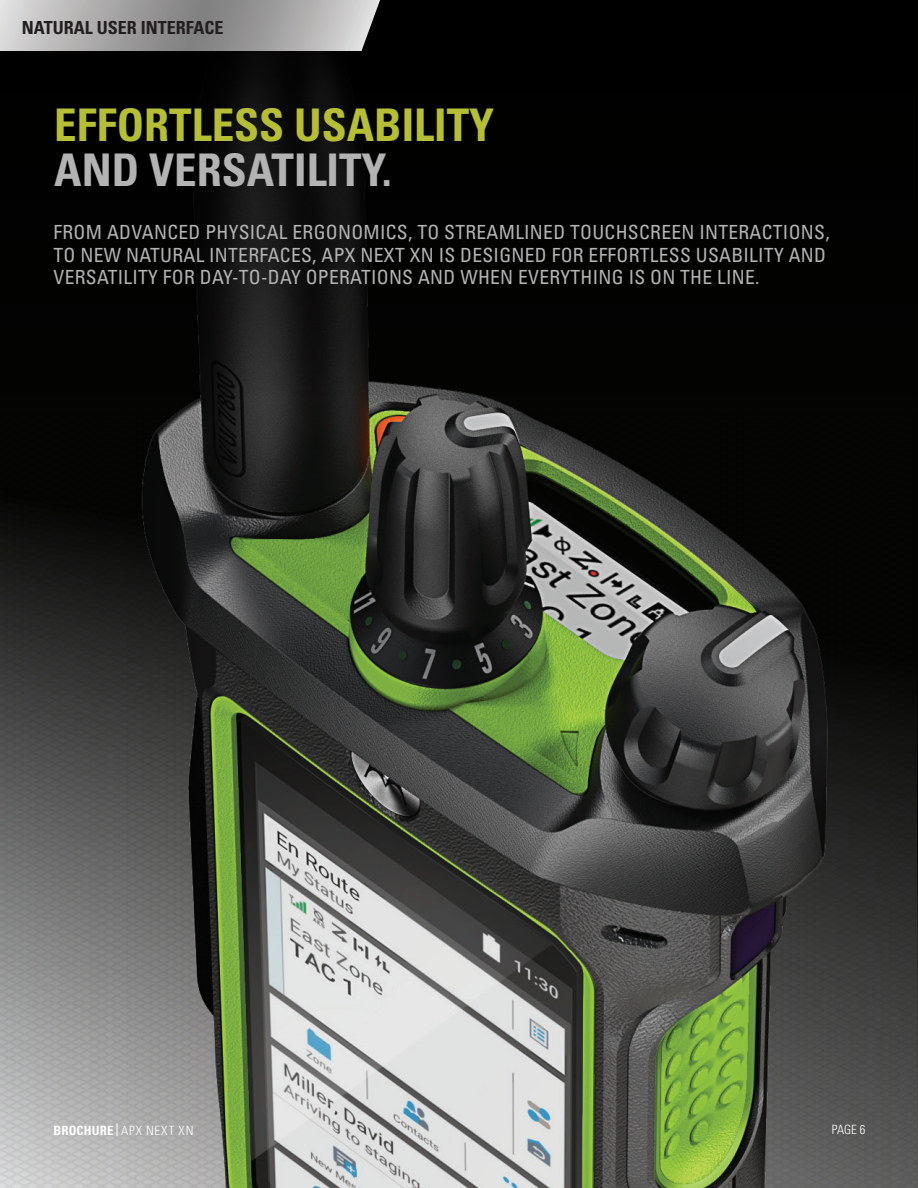
<style>
.page{position:relative;width:918px;height:1188px;background:#fff}
.page>*{position:absolute;margin:0;border:0;box-sizing:border-box;transform-origin:0 0}
.t1{font:700 condensed 45px "Univers LT Std";color:#b6bf34}
.t2{font:700 condensed 45px "Univers LT Std";color:#b3b3b3}
.t3{font:condensed 19.5px/22.5px "Univers LT Std";letter-spacing:.015em;color:#b3b3b3}
.t4{font:700 condensed 18px "Univers LT Std";color:#231f20}
.t5{font:300 condensed 12.75px "Univers LT Std";letter-spacing:.07em;color:#fff}
.s1{font-weight:700}
</style>
<div class="page">
<img style="left:0;top:396px;width:917px;height:792px">
<svg style="left:0;top:1003px;width:179px;height:185px"></svg>
<svg style="left:0;top:0;width:917px;height:396px"></svg>
<svg style="left:0;top:0;width:380px;height:51px"></svg>
<hr style="left:917px;top:0;width:1px;height:1188px;background:#040503">
<p class="t4" style="left:22px;top:17px;width:203px">NATURAL USER INTERFACE</p>
<h1 class="t1" style="left:54px;top:97px;width:442px">EFFORTLESS USABILITY</h1>
<h1 class="t2" style="left:54px;top:142px;width:339px">AND VERSATILITY.</h1>
<p class="t3" style="left:54px;top:221px;width:778px">FROM ADVANCED PHYSICAL ERGONOMICS, TO STREAMLINED TOUCHSCREEN INTERACTIONS,<br>TO NEW NATURAL INTERFACES, APX NEXT XN IS DESIGNED FOR EFFORTLESS USABILITY AND<br>VERSATILITY FOR DAY-TO-DAY OPERATIONS AND WHEN EVERYTHING IS ON THE LINE.</p>
<p class="t5" style="left:54px;top:1122px;width:141px"><span class="s1">BROCHURE</span> APX NEXT XN</p>
<p class="t5" style="left:832px;top:1122px;width:35px">PAGE 6</p>
</div>
